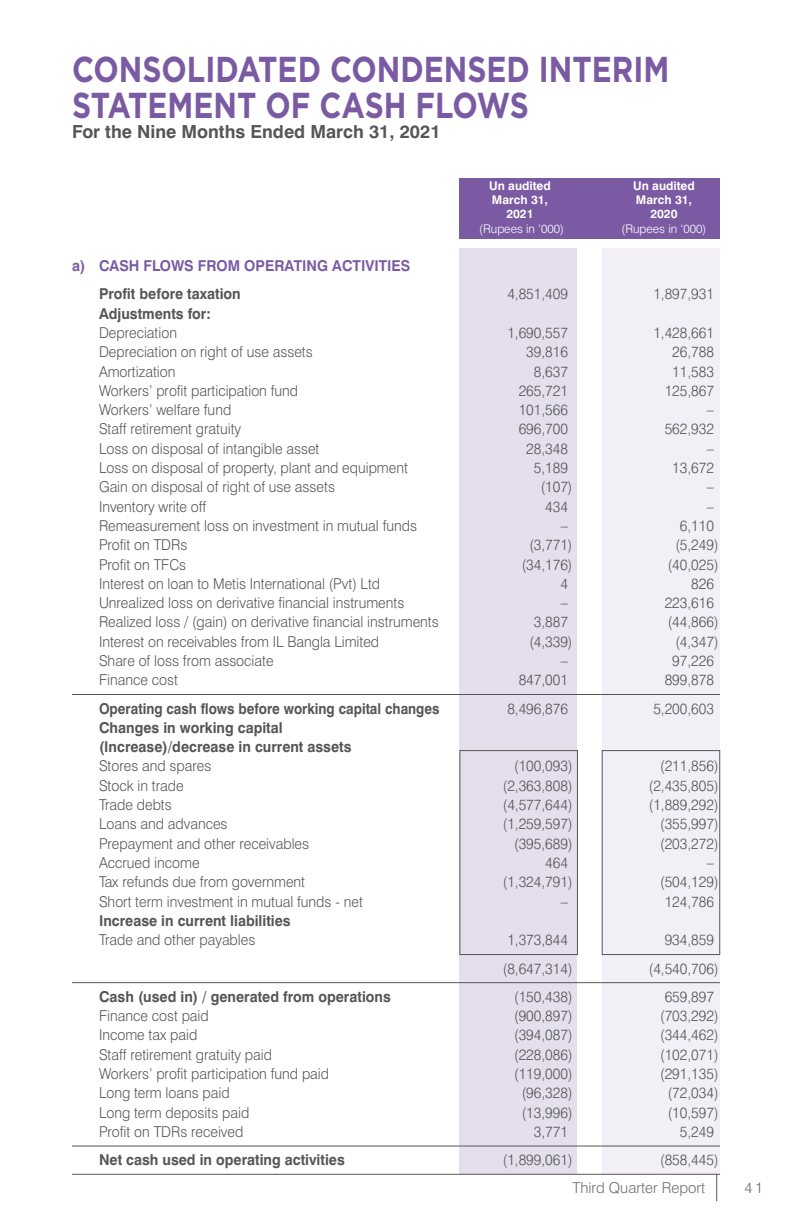
<style>
.page{position:relative;width:792px;height:1224px;background:#fff}
.page>*{position:absolute;margin:0;border:0;box-sizing:border-box;transform-origin:0 0}
.t1{font:700 36px/35.2px "Gotham";color:#7a5ba3;scale:.83 1}
.t2{font:700 18px "Swiss 721 BT";color:#565656}
.t3{font:300 15px "Swiss 721 BT";color:#565656;scale:.95 1}
.t4{font:700 15px/19.4px "Swiss 721 BT";color:#565656;scale:.95 1}
.t5{font:700 15px "Swiss 721 BT";color:#565656;scale:.9 1}
.t6{font:700 15px "Swiss 721 BT";color:#7a5ba3;scale:.95 1}
.t7{font:300 15px "Swiss 721 BT";color:#6f6f6e}
.t8{font:700 12px "Swiss 721 BT";color:#fff}
.t9{font:300 12px "Swiss 721 BT";color:#fff}
</style>
<div class="page">
<svg style="left:716px;top:1175px;width:1px;height:26px"></svg>
<div style="left:459px;top:178px;width:261px;height:61px;background:#7a5ba3"></div>
<div style="left:459px;top:249px;width:118px;height:925px;background:#e4deed"></div>
<div style="left:602px;top:249px;width:118px;height:925px;background:#f2eff6"></div>
<hr style="left:72px;top:694px;width:648px;height:1px;background:#565656">
<hr style="left:72px;top:982px;width:648px;height:1px;background:#565656">
<hr style="left:72px;top:1146px;width:648px;height:1px;background:#565656">
<hr style="left:72px;top:1174px;width:648px;height:1px;background:#565656">
<div style="left:460px;top:750px;width:118px;height:205px;border:1px solid #565656"></div>
<div style="left:602px;top:750px;width:118px;height:205px;border:1px solid #565656"></div>
<h1 class="t1" style="left:72px;top:52px;width:721px">CONSOLIDATED CONDENSED INTERIM<br>STATEMENT OF CASH FLOWS</h1>
<p class="t2" style="left:72px;top:120px;width:370px">For the Nine Months Ended March 31, 2021</p>
<p class="t8" style="left:489px;top:178px;width:63px">Un audited</p>
<p class="t8" style="left:633px;top:178px;width:63px">Un audited</p>
<p class="t8" style="left:492px;top:192px;width:58px">March 31,</p>
<p class="t8" style="left:636px;top:192px;width:58px">March 31,</p>
<p class="t8" style="left:506px;top:207px;width:29px">2021</p>
<p class="t8" style="left:650px;top:207px;width:29px">2020</p>
<p class="t9" style="left:479px;top:221px;width:86px">(Rupees in ‘000)</p>
<p class="t9" style="left:622px;top:221px;width:86px">(Rupees in ‘000)</p>
<p class="t6" style="left:72px;top:257px;width:358px">a) CASH FLOWS FROM OPERATING ACTIVITIES</p>
<p class="t4" style="left:99px;top:284px;width:151px">Profit before taxation</p>
<p class="t3" style="left:507px;top:285px;width:65px">4,851,409</p>
<p class="t3" style="left:653px;top:285px;width:65px">1,897,931</p>
<p class="t4" style="left:99px;top:303px;width:119px">Adjustments for:</p>
<p class="t3" style="left:99px;top:323px;width:84px">Depreciation</p>
<p class="t3" style="left:507px;top:323px;width:65px">1,690,557</p>
<p class="t3" style="left:653px;top:323px;width:65px">1,428,661</p>
<p class="t3" style="left:99px;top:343px;width:227px">Depreciation on right of use assets</p>
<p class="t3" style="left:526px;top:343px;width:45px">39,816</p>
<p class="t3" style="left:672px;top:343px;width:45px">26,788</p>
<p class="t3" style="left:99px;top:362px;width:82px">Amortization</p>
<p class="t3" style="left:534px;top:362px;width:37px">8,637</p>
<p class="t3" style="left:672px;top:362px;width:45px">11,583</p>
<p class="t3" style="left:99px;top:381px;width:211px">Workers’ profit participation fund</p>
<p class="t3" style="left:519px;top:381px;width:53px">265,721</p>
<p class="t3" style="left:665px;top:381px;width:53px">125,867</p>
<p class="t3" style="left:99px;top:401px;width:141px">Workers’ welfare fund</p>
<p class="t3" style="left:519px;top:401px;width:53px">101,566</p>
<p class="t3" style="left:707px;top:401px;width:9px">–</p>
<p class="t3" style="left:99px;top:420px;width:151px">Staff retirement gratuity</p>
<p class="t3" style="left:519px;top:420px;width:53px">696,700</p>
<p class="t3" style="left:665px;top:420px;width:53px">562,932</p>
<p class="t3" style="left:99px;top:439px;width:234px">Loss on disposal of intangible asset</p>
<p class="t3" style="left:526px;top:439px;width:45px">28,348</p>
<p class="t3" style="left:707px;top:439px;width:9px">–</p>
<p class="t3" style="left:99px;top:459px;width:327px">Loss on disposal of property, plant and equipment</p>
<p class="t3" style="left:534px;top:459px;width:37px">5,189</p>
<p class="t3" style="left:672px;top:459px;width:45px">13,672</p>
<p class="t3" style="left:99px;top:478px;width:250px">Gain on disposal of right of use assets</p>
<p class="t3" style="left:541px;top:478px;width:35px">(107)</p>
<p class="t3" style="left:707px;top:478px;width:9px">–</p>
<p class="t3" style="left:99px;top:497px;width:115px">Inventory write off</p>
<p class="t3" style="left:545px;top:497px;width:25px">434</p>
<p class="t3" style="left:707px;top:497px;width:9px">–</p>
<p class="t3" style="left:99px;top:516px;width:336px">Remeasurement loss on investment in mutual funds</p>
<p class="t3" style="left:561px;top:516px;width:9px">–</p>
<p class="t3" style="left:680px;top:516px;width:37px">6,110</p>
<p class="t3" style="left:99px;top:536px;width:95px">Profit on TDRs</p>
<p class="t3" style="left:529px;top:536px;width:47px">(3,771)</p>
<p class="t3" style="left:675px;top:536px;width:47px">(5,249)</p>
<p class="t3" style="left:99px;top:555px;width:93px">Profit on TFCs</p>
<p class="t3" style="left:522px;top:555px;width:55px">(34,176)</p>
<p class="t3" style="left:668px;top:555px;width:55px">(40,025)</p>
<p class="t3" style="left:99px;top:574px;width:297px">Interest on loan to Metis International (Pvt) Ltd</p>
<p class="t3" style="left:560px;top:574px;width:9px">4</p>
<p class="t3" style="left:691px;top:574px;width:25px">826</p>
<p class="t3" style="left:99px;top:594px;width:323px">Unrealized loss on derivative financial instruments</p>
<p class="t3" style="left:561px;top:594px;width:9px">–</p>
<p class="t3" style="left:665px;top:594px;width:53px">223,616</p>
<p class="t3" style="left:99px;top:613px;width:359px">Realized loss / (gain) on derivative financial instruments</p>
<p class="t3" style="left:534px;top:613px;width:37px">3,887</p>
<p class="t3" style="left:668px;top:613px;width:55px">(44,866)</p>
<p class="t3" style="left:99px;top:632px;width:297px">Interest on receivables from IL Bangla Limited</p>
<p class="t3" style="left:529px;top:632px;width:47px">(4,339)</p>
<p class="t3" style="left:675px;top:632px;width:47px">(4,347)</p>
<p class="t3" style="left:99px;top:652px;width:185px">Share of loss from associate</p>
<p class="t3" style="left:561px;top:652px;width:9px">–</p>
<p class="t3" style="left:672px;top:652px;width:45px">97,226</p>
<p class="t3" style="left:99px;top:671px;width:85px">Finance cost</p>
<p class="t3" style="left:519px;top:671px;width:53px">847,001</p>
<p class="t3" style="left:665px;top:671px;width:53px">899,878</p>
<p class="t5" style="left:99px;top:699px;width:380px">Operating cash flows before working capital changes</p>
<p class="t3" style="left:507px;top:699px;width:65px">8,496,876</p>
<p class="t3" style="left:653px;top:699px;width:65px">5,200,603</p>
<p class="t4" style="left:99px;top:718px;width:267px">Changes in working capital (Increase)/decrease in current assets</p>
<p class="t3" style="left:99px;top:757px;width:120px">Stores and spares</p>
<p class="t3" style="left:514px;top:757px;width:63px">(100,093)</p>
<p class="t3" style="left:660px;top:757px;width:63px">(211,856)</p>
<p class="t3" style="left:99px;top:776px;width:91px">Stock in trade</p>
<p class="t3" style="left:503px;top:776px;width:75px">(2,363,808)</p>
<p class="t3" style="left:649px;top:776px;width:75px">(2,435,805)</p>
<p class="t3" style="left:99px;top:796px;width:78px">Trade debts</p>
<p class="t3" style="left:503px;top:796px;width:75px">(4,577,644)</p>
<p class="t3" style="left:649px;top:796px;width:75px">(1,889,292)</p>
<p class="t3" style="left:99px;top:815px;width:137px">Loans and advances</p>
<p class="t3" style="left:503px;top:815px;width:75px">(1,259,597)</p>
<p class="t3" style="left:660px;top:815px;width:63px">(355,997)</p>
<p class="t3" style="left:99px;top:834px;width:223px">Prepayment and other receivables</p>
<p class="t3" style="left:514px;top:834px;width:63px">(395,689)</p>
<p class="t3" style="left:660px;top:834px;width:63px">(203,272)</p>
<p class="t3" style="left:99px;top:854px;width:107px">Accrued income</p>
<p class="t3" style="left:545px;top:854px;width:25px">464</p>
<p class="t3" style="left:707px;top:854px;width:9px">–</p>
<p class="t3" style="left:99px;top:873px;width:218px">Tax refunds due from government</p>
<p class="t3" style="left:503px;top:873px;width:75px">(1,324,791)</p>
<p class="t3" style="left:660px;top:873px;width:63px">(504,129)</p>
<p class="t3" style="left:99px;top:892px;width:279px">Short term investment in mutual funds - net</p>
<p class="t3" style="left:561px;top:892px;width:9px">–</p>
<p class="t3" style="left:665px;top:892px;width:53px">124,786</p>
<p class="t4" style="left:99px;top:911px;width:203px">Increase in current liabilities</p>
<p class="t3" style="left:99px;top:931px;width:166px">Trade and other payables</p>
<p class="t3" style="left:507px;top:931px;width:65px">1,373,844</p>
<p class="t3" style="left:665px;top:931px;width:53px">934,859</p>
<p class="t3" style="left:503px;top:959px;width:75px">(8,647,314)</p>
<p class="t3" style="left:649px;top:959px;width:75px">(4,540,706)</p>
<p class="t4" style="left:99px;top:987px;width:309px">Cash (used in) / generated from operations</p>
<p class="t3" style="left:514px;top:987px;width:63px">(150,438)</p>
<p class="t3" style="left:665px;top:987px;width:53px">659,897</p>
<p class="t3" style="left:99px;top:1007px;width:117px">Finance cost paid</p>
<p class="t3" style="left:514px;top:1007px;width:63px">(900,897)</p>
<p class="t3" style="left:660px;top:1007px;width:63px">(703,292)</p>
<p class="t3" style="left:99px;top:1026px;width:105px">Income tax paid</p>
<p class="t3" style="left:514px;top:1026px;width:63px">(394,087)</p>
<p class="t3" style="left:660px;top:1026px;width:63px">(344,462)</p>
<p class="t3" style="left:99px;top:1045px;width:184px">Staff retirement gratuity paid</p>
<p class="t3" style="left:514px;top:1045px;width:63px">(228,086)</p>
<p class="t3" style="left:660px;top:1045px;width:63px">(102,071)</p>
<p class="t3" style="left:99px;top:1065px;width:244px">Workers’ profit participation fund paid</p>
<p class="t3" style="left:514px;top:1065px;width:63px">(119,000)</p>
<p class="t3" style="left:660px;top:1065px;width:63px">(291,135)</p>
<p class="t3" style="left:99px;top:1084px;width:139px">Long term loans paid</p>
<p class="t3" style="left:522px;top:1084px;width:55px">(96,328)</p>
<p class="t3" style="left:668px;top:1084px;width:55px">(72,034)</p>
<p class="t3" style="left:99px;top:1103px;width:160px">Long term deposits paid</p>
<p class="t3" style="left:522px;top:1103px;width:55px">(13,996)</p>
<p class="t3" style="left:668px;top:1103px;width:55px">(10,597)</p>
<p class="t3" style="left:99px;top:1122px;width:153px">Profit on TDRs received</p>
<p class="t3" style="left:534px;top:1122px;width:37px">3,771</p>
<p class="t3" style="left:680px;top:1122px;width:37px">5,249</p>
<p class="t4" style="left:99px;top:1150px;width:260px">Net cash used in operating activities</p>
<p class="t3" style="left:503px;top:1151px;width:75px">(1,899,061)</p>
<p class="t3" style="left:660px;top:1151px;width:63px">(858,445)</p>
<p class="t7" style="left:572px;top:1178px;width:134px">Third Quarter Report</p>
<p class="t7" style="left:744px;top:1178px;width:20px">41</p>
</div>
